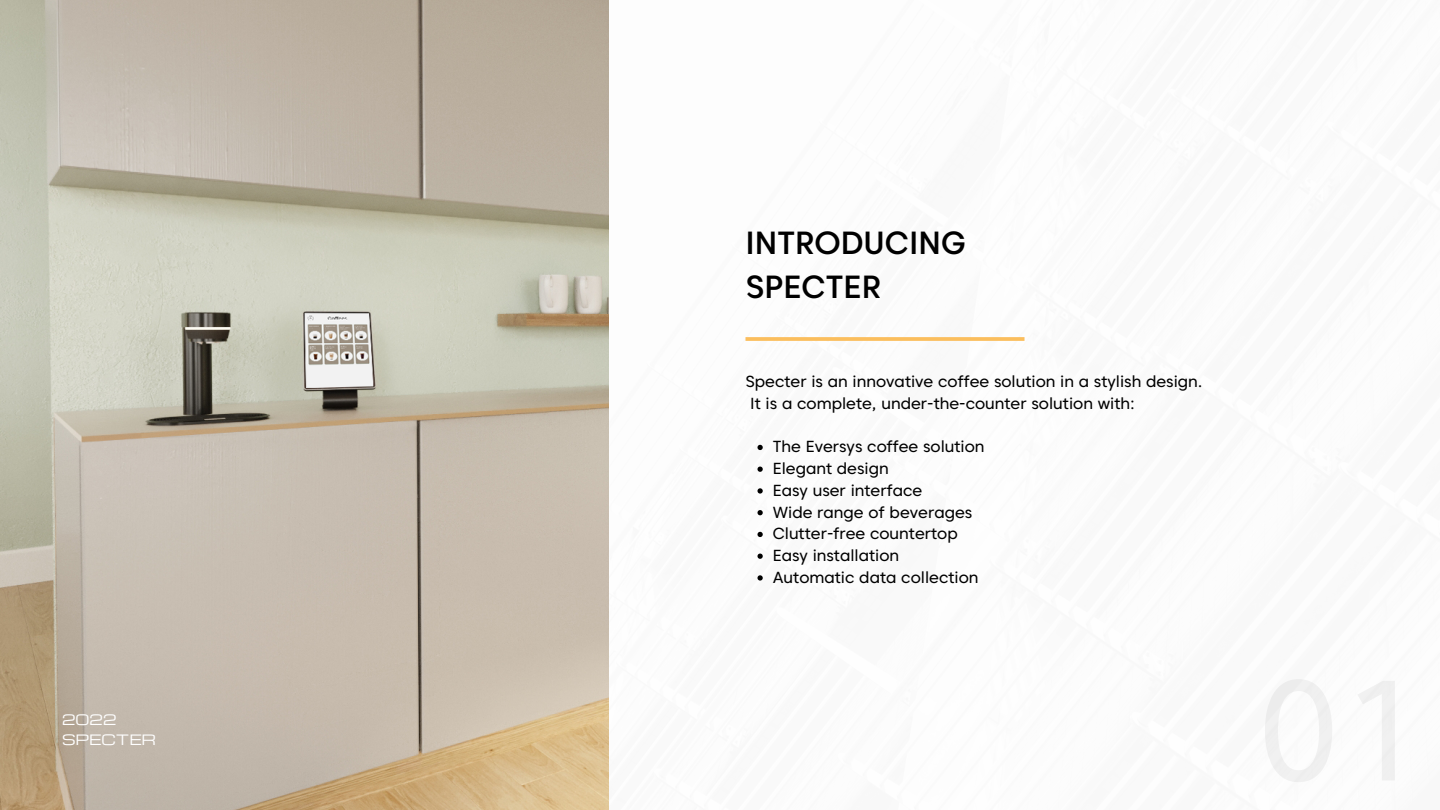
<style>
.page{position:relative;width:1440px;height:810px;background:#fff}
.page>*{position:absolute;margin:0;border:0;box-sizing:border-box;transform-origin:0 0}
.t1{font:500 32px/44.2px "Caros";color:#000}
.t2{font:16px/21.8px "Caros";color:#000}
.t3{font:14px/19.5px "Michroma";color:#fff}
</style>
<div class="page">
<img style="left:0;top:0;width:608px;height:810px">
<svg style="left:746px;top:337px;width:279px;height:4px"></svg>
<svg style="left:758px;top:445px;width:5px;height:5px"></svg>
<svg style="left:758px;top:467px;width:5px;height:5px"></svg>
<svg style="left:758px;top:488px;width:5px;height:6px"></svg>
<svg style="left:758px;top:510px;width:5px;height:5px"></svg>
<svg style="left:758px;top:532px;width:5px;height:5px"></svg>
<svg style="left:758px;top:554px;width:5px;height:5px"></svg>
<svg style="left:758px;top:575px;width:5px;height:6px"></svg>
<p class="t3" style="left:62px;top:709px;width:96px">2022<br>SPECTER</p>
<h1 class="t1" style="left:746px;top:221px;width:222px">INTRODUCING<br>SPECTER</h1>
<p class="t2" style="left:746px;top:370px;width:459px">Specter is an innovative coffee solution in a stylish design.<br>It is a complete, under-the-counter solution with:</p>
<p class="t2" style="left:773px;top:436px;width:213px">The Eversys coffee solution<br>Elegant design<br>Easy user interface<br>Wide range of beverages<br>Clutter-free countertop<br>Easy installation<br>Automatic data collection</p>
</div>
